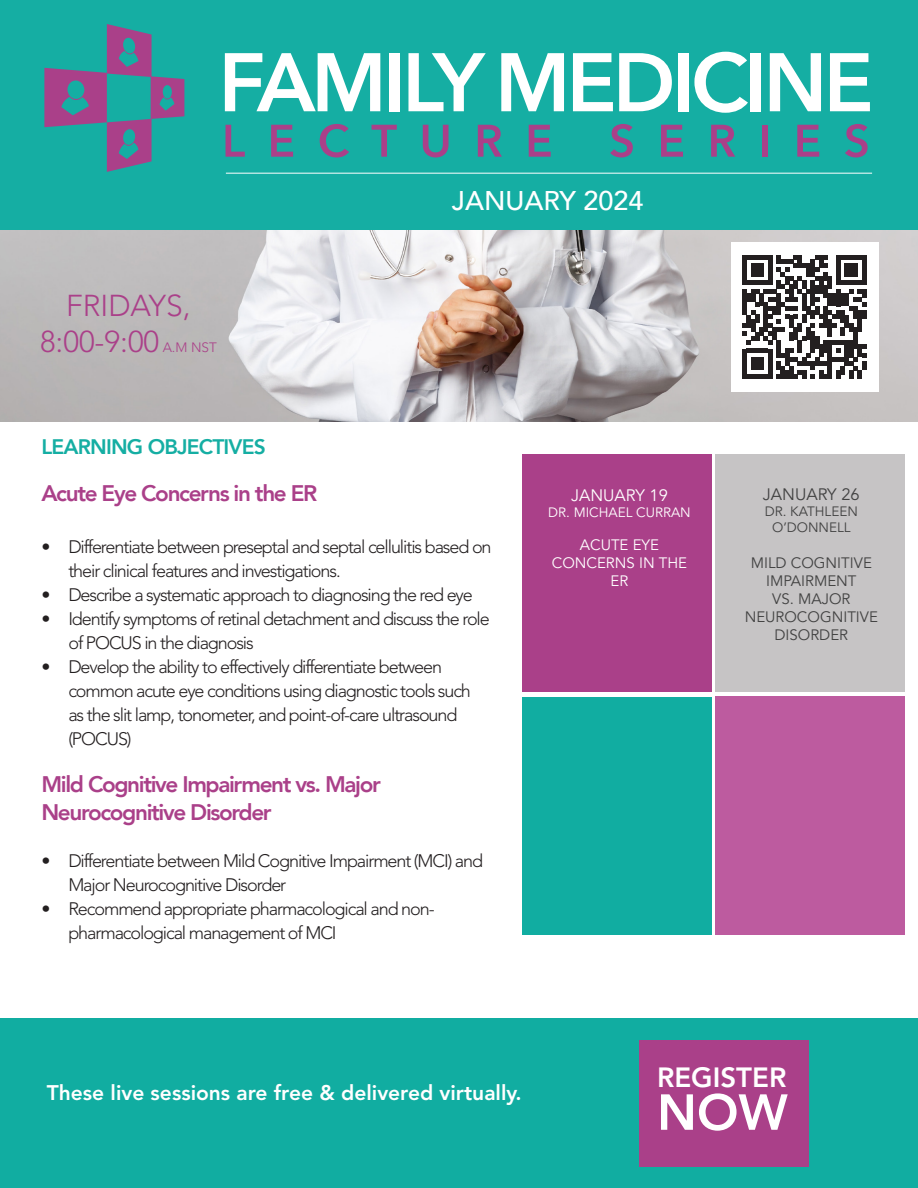
<style>
.page{position:relative;width:918px;height:1188px;background:#15aea3}
.page>*{position:absolute;margin:0;border:0;box-sizing:border-box;transform-origin:0 0}
.t1{font:800 50.1px "Avenir LT Std";color:#fff}
.t2{font:300 30px "Avenir LT Std";color:#aa4089}
.t3{font:800 27.6px "Avenir LT Std";color:#fff}
.t4{font:500 27px "Avenir LT";color:#fff}
.t5{font:800 22.5px/28.5px "Avenir LT";letter-spacing:-.06em;color:#aa4089}
.t6{font:800 21px "Avenir LT Std";color:#fff}
.t7{font:800 21px "Avenir LT";letter-spacing:-.04em;color:#15aea3}
.t8{font:300 18px/24px "Avenir LT Std";letter-spacing:-.06em;color:#231f20}
.t9{font:16.5px "Avenir LT Std";color:#fff}
.t10{font:16.5px "Avenir LT Std";color:#424242}
.t11{font:15px/18px "Avenir LT Std";color:#424242;text-align:center}
.t12{font:15px/18px "Avenir LT Std";color:#fff;text-align:center}
.t13{font:13.5px/16.2px "Avenir LT Std";color:#424242;text-align:center}
.t14{font:13.5px "Avenir LT Std";color:#fff}
.t15{font:300 13.5px "Avenir LT Std";color:#aa4089}
</style>
<div class="page">
<div style="left:0;top:416px;width:918px;height:772px;background:#fff"></div>
<div style="left:0;top:1019px;width:918px;height:169px;background:#11ada1"></div>
<img style="left:0;top:230px;width:918px;height:191px">
<svg style="left:226px;top:125px;width:19px;height:32px"></svg>
<svg style="left:271px;top:125px;width:22px;height:32px"></svg>
<svg style="left:320px;top:124px;width:29px;height:33px"></svg>
<svg style="left:372px;top:125px;width:25px;height:32px"></svg>
<svg style="left:423px;top:125px;width:26px;height:33px"></svg>
<svg style="left:478px;top:125px;width:24px;height:32px"></svg>
<svg style="left:529px;top:125px;width:22px;height:32px"></svg>
<svg style="left:610px;top:124px;width:23px;height:34px"></svg>
<svg style="left:661px;top:125px;width:22px;height:32px"></svg>
<svg style="left:711px;top:125px;width:24px;height:32px"></svg>
<div style="left:762px;top:125px;width:6px;height:32px;background:#aa4089"></div>
<svg style="left:797px;top:125px;width:22px;height:32px"></svg>
<svg style="left:845px;top:124px;width:23px;height:34px"></svg>
<svg style="left:225px;top:53px;width:155px;height:58px"></svg>
<div style="left:389px;top:53px;width:11px;height:58px;background:#fff"></div>
<svg style="left:408px;top:53px;width:78px;height:58px"></svg>
<svg style="left:501px;top:53px;width:63px;height:58px"></svg>
<svg style="left:573px;top:53px;width:40px;height:58px"></svg>
<svg style="left:619px;top:53px;width:53px;height:58px"></svg>
<div style="left:678px;top:53px;width:10px;height:58px;background:#fff"></div>
<svg style="left:694px;top:52px;width:54px;height:61px"></svg>
<div style="left:751px;top:53px;width:10px;height:58px;background:#fff"></div>
<svg style="left:770px;top:53px;width:51px;height:58px"></svg>
<svg style="left:830px;top:53px;width:40px;height:58px"></svg>
<svg style="left:44px;top:24px;width:140px;height:148px"></svg>
<hr style="left:226px;top:173px;width:646px;height:1px;background:#fff">
<div style="left:523px;top:454px;width:189px;height:238px;background:#aa4089"></div>
<div style="left:523px;top:698px;width:189px;height:237px;background:#11ada1"></div>
<div style="left:715px;top:454px;width:189px;height:238px;background:#c6c4c5"></div>
<div style="left:715px;top:697px;width:189px;height:238px;background:#bd5b9f"></div>
<div style="left:731px;top:243px;width:147px;height:149px;background:#fff"></div>
<div style="left:639px;top:1041px;width:170px;height:126px;background:#aa4089"></div>
<svg style="left:742px;top:255px;width:124px;height:124px"></svg>
<p class="t2" style="left:66px;top:288px;width:126px">FRIDAYS,</p>
<p class="t2" style="left:40px;top:324px;width:121px">8:00-9:00</p>
<p class="t15" style="left:163px;top:339px;width:56px">A.M NST</p>
<p class="t4" style="left:452px;top:185px;width:193px">JANUARY 2024</p>
<p class="t7" style="left:41px;top:435px;width:226px">LEARNING OBJECTIVES</p>
<p class="t5" style="left:41px;top:479px;width:278px">Acute Eye Concerns in the ER</p>
<p class="t8" style="left:68px;top:535px;width:425px;text-indent:-27px">• Differentiate between preseptal and septal cellulitis based on their clinical features and investigations.</p>
<p class="t8" style="left:41px;top:583px;width:433px">• Describe a systematic approach to diagnosing the red eye</p>
<p class="t8" style="left:68px;top:607px;width:423px;text-indent:-27px">• Identify symptoms of retinal detachment and discuss the role of POCUS in the diagnosis</p>
<p class="t8" style="left:68px;top:655px;width:404px;text-indent:-27px">• Develop the ability to effectively differentiate between common acute eye conditions using diagnostic tools such as the slit lamp, tonometer, and point-of-care ultrasound (POCUS)</p>
<p class="t5" style="left:41px;top:770px;width:341px">Mild Cognitive Impairment vs. Major<br>Neurocognitive Disorder</p>
<p class="t8" style="left:68px;top:849px;width:416px;text-indent:-27px">• Differentiate between Mild Cognitive Impairment (MCI) and<br>Major Neurocognitive Disorder</p>
<p class="t8" style="left:68px;top:897px;width:368px;text-indent:-27px">• Recommend appropriate pharmacological and non&shy;pharmacological management of MCI</p>
<p class="t9" style="left:571px;top:486px;width:98px">JANUARY 19</p>
<p class="t14" style="left:548px;top:505px;width:144px">DR. MICHAEL CURRAN</p>
<p class="t12" style="left:552px;top:536px;width:137px">ACUTE EYE<br>CONCERNS IN THE<br>ER</p>
<p class="t10" style="left:763px;top:484px;width:98px">JANUARY 26</p>
<p class="t13" style="left:765px;top:504px;width:95px">DR. KATHLEEN<br>O’DONNELL</p>
<p class="t11" style="left:745px;top:554px;width:135px">MILD COGNITIVE<br>IMPAIRMENT<br>VS. MAJOR<br>NEUROCOGNITIVE<br>DISORDER</p>
<p class="t6" style="left:47px;top:1081px;width:476px">These live sessions are free &amp; delivered virtually.</p>
<p class="t3" style="left:657px;top:1061px;width:131px">REGISTER</p>
<p class="t1" style="left:657px;top:1083px;width:132px">NOW</p>
</div>
